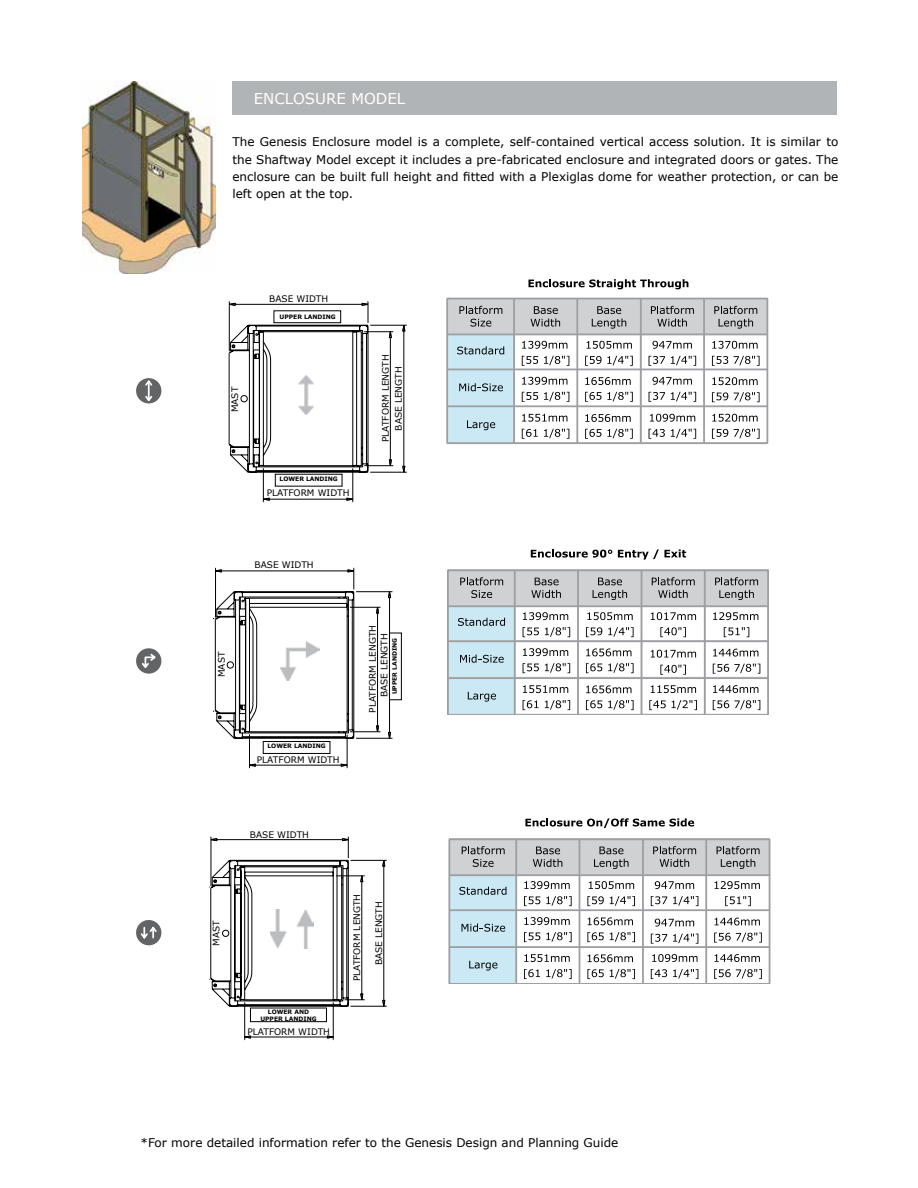
<style>
.page{position:relative;width:918px;height:1188px;background:#fff}
.page>*{position:absolute;margin:0;border:0;box-sizing:border-box;transform-origin:0 0}
.t1{font:15px "Verdana";color:#fff}
.t2{font:12px/17.2px "Verdana";color:#000;text-align:justify}
.t3{font:9px/11.7px "Verdana";color:#000}
.t4{font:700 6px/7.2px "Verdana";color:#000;text-align:center}
</style>
<div class="page">
<img style="left:82px;top:81px;width:134px;height:192px">
<div style="left:232px;top:81px;width:605px;height:34px;background:#b1b4b6"></div>
<div style="left:136px;top:920px;width:25px;height:25px;background:#636466;border-radius:50%"></div>
<svg style="left:141px;top:926px;width:16px;height:13px"></svg>
<svg style="left:209px;top:836px;width:178px;height:204px"></svg>
<div style="left:250px;top:1008px;width:77px;height:14px;border:1px solid #000"></div>
<img style="left:270px;top:910px;width:43px;height:39px">
<svg style="left:448px;top:838px;width:322px;height:146px"></svg>
<hr style="left:579px;top:839px;width:1px;height:145px;background:#9d9fa2">
<hr style="left:515px;top:839px;width:2px;height:145px;background:#9d9fa2">
<svg style="left:525px;top:818px;width:132px;height:10px"></svg>
<svg style="left:659px;top:818px;width:35px;height:9px"></svg>
<div style="left:136px;top:648px;width:25px;height:26px;background:#636466;border-radius:50%"></div>
<svg style="left:142px;top:653px;width:16px;height:17px"></svg>
<div style="left:389px;top:633px;width:13px;height:67px;border:1px solid #000"></div>
<svg style="left:213px;top:567px;width:179px;height:201px"></svg>
<img style="left:281px;top:642px;width:39px;height:39px">
<div style="left:263px;top:741px;width:67px;height:13px;border:1px solid #000"></div>
<svg style="left:531px;top:549px;width:81px;height:9px"></svg>
<svg style="left:618px;top:549px;width:68px;height:11px"></svg>
<svg style="left:447px;top:569px;width:322px;height:146px"></svg>
<hr style="left:577px;top:570px;width:2px;height:145px;background:#9d9fa2">
<hr style="left:514px;top:570px;width:2px;height:145px;background:#9d9fa2">
<div style="left:136px;top:378px;width:25px;height:25px;background:#636466;border-radius:50%"></div>
<svg style="left:144px;top:378px;width:10px;height:25px"></svg>
<svg style="left:228px;top:301px;width:179px;height:201px"></svg>
<img style="left:298px;top:376px;width:16px;height:39px">
<div style="left:447px;top:299px;width:321px;height:36px;background:#cfd1d2"></div>
<div style="left:448px;top:334px;width:66px;height:109px;background:#cbe9f4"></div>
<svg style="left:459px;top:306px;width:43px;height:21px"></svg>
<svg style="left:457px;top:346px;width:47px;height:8px"></svg>
<svg style="left:467px;top:420px;width:28px;height:10px"></svg>
<svg style="left:459px;top:383px;width:44px;height:8px"></svg>
<hr style="left:703px;top:299px;width:2px;height:144px;background:#9d9fa2">
<hr style="left:640px;top:299px;width:2px;height:144px;background:#9d9fa2">
<svg style="left:714px;top:306px;width:43px;height:23px"></svg>
<svg style="left:712px;top:341px;width:46px;height:8px"></svg>
<svg style="left:712px;top:356px;width:16px;height:10px"></svg>
<svg style="left:734px;top:356px;width:26px;height:10px"></svg>
<svg style="left:712px;top:414px;width:46px;height:8px"></svg>
<svg style="left:712px;top:429px;width:16px;height:10px"></svg>
<svg style="left:734px;top:429px;width:26px;height:10px"></svg>
<svg style="left:712px;top:377px;width:46px;height:8px"></svg>
<svg style="left:712px;top:392px;width:16px;height:10px"></svg>
<svg style="left:734px;top:392px;width:26px;height:10px"></svg>
<svg style="left:651px;top:306px;width:43px;height:21px"></svg>
<svg style="left:652px;top:341px;width:40px;height:8px"></svg>
<svg style="left:649px;top:356px;width:16px;height:10px"></svg>
<svg style="left:671px;top:356px;width:25px;height:10px"></svg>
<svg style="left:650px;top:414px;width:45px;height:8px"></svg>
<svg style="left:649px;top:429px;width:16px;height:10px"></svg>
<svg style="left:671px;top:429px;width:25px;height:10px"></svg>
<svg style="left:652px;top:377px;width:40px;height:8px"></svg>
<svg style="left:649px;top:392px;width:16px;height:10px"></svg>
<svg style="left:671px;top:392px;width:25px;height:10px"></svg>
<svg style="left:531px;top:306px;width:29px;height:21px"></svg>
<svg style="left:522px;top:341px;width:45px;height:8px"></svg>
<svg style="left:522px;top:356px;width:16px;height:10px"></svg>
<svg style="left:544px;top:356px;width:25px;height:10px"></svg>
<svg style="left:522px;top:414px;width:45px;height:8px"></svg>
<svg style="left:522px;top:429px;width:16px;height:10px"></svg>
<svg style="left:544px;top:429px;width:25px;height:10px"></svg>
<svg style="left:522px;top:377px;width:45px;height:8px"></svg>
<svg style="left:522px;top:392px;width:16px;height:10px"></svg>
<svg style="left:544px;top:392px;width:25px;height:10px"></svg>
<hr style="left:447px;top:369px;width:320px;height:1px;background:#9d9fa2">
<hr style="left:447px;top:334px;width:320px;height:1px;background:#9d9fa2">
<hr style="left:448px;top:405px;width:319px;height:2px;background:#9d9fa2">
<div style="left:446px;top:298px;width:322px;height:146px;border:2px solid #9d9fa2"></div>
<svg style="left:592px;top:306px;width:34px;height:23px"></svg>
<svg style="left:587px;top:341px;width:45px;height:8px"></svg>
<svg style="left:585px;top:356px;width:48px;height:10px"></svg>
<svg style="left:585px;top:377px;width:46px;height:8px"></svg>
<svg style="left:585px;top:392px;width:48px;height:10px"></svg>
<svg style="left:585px;top:414px;width:46px;height:8px"></svg>
<svg style="left:585px;top:429px;width:48px;height:10px"></svg>
<svg style="left:529px;top:279px;width:131px;height:10px"></svg>
<svg style="left:660px;top:279px;width:28px;height:10px"></svg>
<hr style="left:576px;top:299px;width:2px;height:144px;background:#9d9fa2">
<hr style="left:513px;top:299px;width:2px;height:144px;background:#9d9fa2">
<p class="t1" style="left:254px;top:89px;width:153px">ENCLOSURE MODEL</p>
<p class="t1" style="left:255px;top:89px;width:159px">GENESIS SHAFTWAY</p>
<p class="t2" style="left:232px;top:133px;width:608px">The Genesis Enclosure model is a complete, self-contained vertical access solution. It is similar to the Shaftway Model except it includes a pre-fabricated enclosure and integrated doors or gates. The enclosure can be built full height and fitted with a Plexiglas dome for weather protection, or can be left open at the top.</p>
<p class="t3" style="left:269px;top:293px;width:60px">BASE WIDTH</p>
<p class="t3" style="left:229px;top:412px;width:27px;rotate:-90deg">MAST</p>
<p class="t4" style="left:280px;top:313px;width:58px">UPPER LANDING</p>
<p class="t4" style="left:280px;top:475px;width:60px">LOWER LANDING</p>
<p class="t3" style="left:267px;top:486px;width:84px">PLATFORM WIDTH</p>
<p class="t3" style="left:379px;top:442px;width:89px;line-height:13px;text-align:center;rotate:-90deg">PLATFORM LENGTH<br>BASE LENGTH</p>
<p class="t3" style="left:215px;top:677px;width:27px;rotate:-90deg">MAST</p>
<p class="t3" style="left:255px;top:559px;width:60px">BASE WIDTH</p>
<p class="t4" style="left:267px;top:742px;width:60px">LOWER LANDING</p>
<p class="t3" style="left:257px;top:754px;width:84px">PLATFORM WIDTH</p>
<p class="t3" style="left:366px;top:697px;width:74px;text-indent:-15px;rotate:-90deg">PLATFORM LENGTH<br>BASE LENGTH</p>
<p class="t4" style="left:391px;top:694px;width:58px;rotate:-90deg">UPPER LANDING</p>
<p class="t3" style="left:210px;top:946px;width:27px;rotate:-90deg">MAST</p>
<p class="t3" style="left:250px;top:828px;width:60px">BASE WIDTH</p>
<p class="t4" style="left:260px;top:1008px;width:58px">LOWER AND<br>UPPER LANDING</p>
<p class="t3" style="left:247px;top:1026px;width:84px">PLATFORM WIDTH</p>
<p class="t3" style="left:351px;top:981px;width:89px;rotate:-90deg">PLATFORM LENGTH</p>
<p class="t3" style="left:373px;top:965px;width:66px;rotate:-90deg">BASE LENGTH</p>
<p class="t2" style="left:140px;top:1133px;width:480px">*For more detailed information refer to the Genesis Design and Planning Guide</p>
</div>
